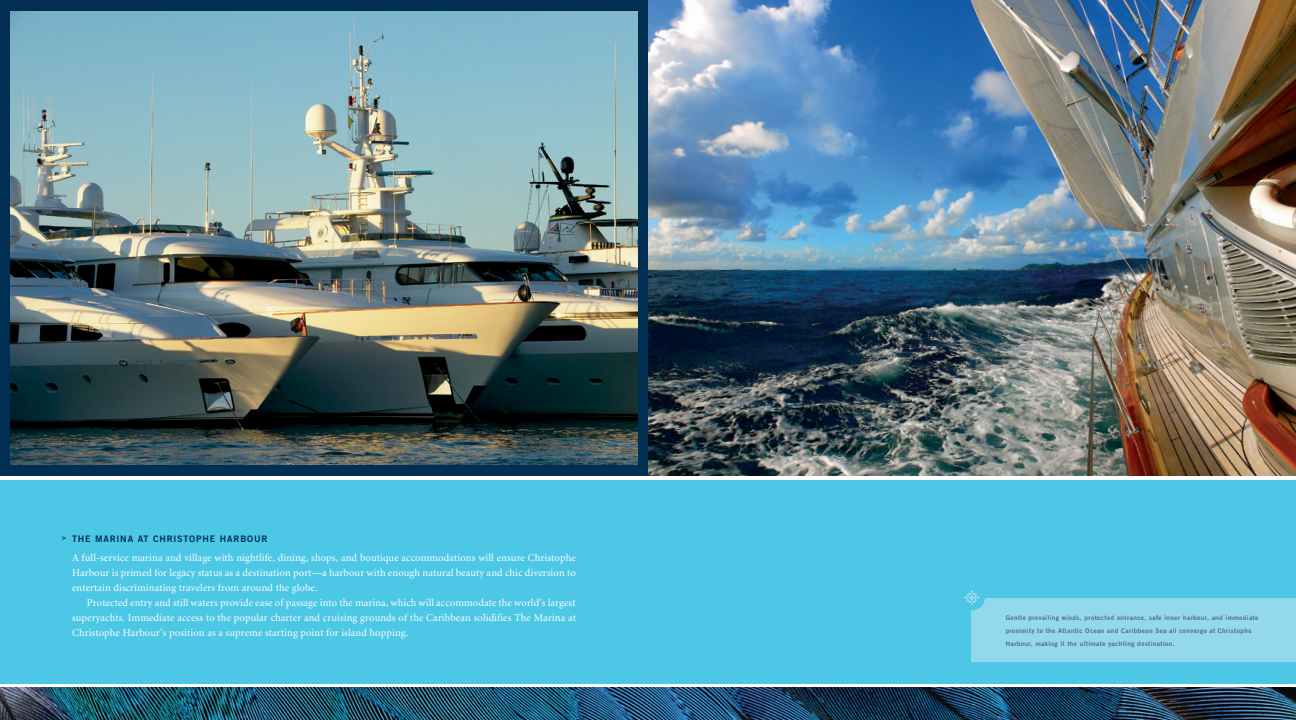
<style>
.page{position:relative;width:1296px;height:720px;background:#fff}
.page>*{position:absolute;margin:0;border:0;box-sizing:border-box;transform-origin:0 0}
.t1{font:10.5px/15px "Minion";letter-spacing:.01em;color:#fff;text-align:justify}
.t2{font:9px "Trade Gothic LT Std Bd 2";letter-spacing:.09em;color:#002f53}
.t3{font:6.5px/13px "Trade Gothic LT Std Bd 2";letter-spacing:.055em;color:#576785}
</style>
<div class="page">
<div style="left:0;top:480px;width:1296px;height:203px;background:#4cc7e6"></div>
<div style="left:0;top:0;width:648px;height:475px;background:#002f53"></div>
<img style="left:11px;top:11px;width:626px;height:453px">
<img style="left:0;top:688px;width:1296px;height:32px">
<img style="left:648px;top:0;width:648px;height:475px">
<div style="left:971px;top:598px;width:325px;height:64px;background:#93d8ed"></div>
<div style="left:959px;top:584px;width:26px;height:26px;background:#4cc7e6;border-radius:50%"></div>
<svg style="left:964px;top:590px;width:16px;height:15px"></svg>
<p class="t2" style="left:62px;top:533px;width:207px"><sup>&gt;</sup> THE MARINA AT CHRISTOPHE HARBOUR</p>
<p class="t1" style="left:72px;top:550px;width:505px">A full-service marina and village with nightlife, dining, shops, and boutique accommodations will ensure Christophe Harbour is primed for legacy status as a destination port—a harbour with enough natural beauty and chic diversion to entertain discriminating travelers from around the globe.</p>
<p class="t1" style="left:72px;top:595px;width:506px;text-indent:15px">Protected entry and still waters provide ease of passage into the marina, which will accommodate the world’s largest superyachts. Immediate access to the popular charter and cruising grounds of the Caribbean solidifies The Marina at Christophe Harbour’s position as a supreme starting point for island hopping.</p>
<p class="t3" style="left:1006px;top:611px;width:254px">Gentle prevailing winds, protected entrance, safe inner harbour, and immediate proximity to the Atlantic Ocean and Caribbean Sea all converge at Christophe<br>Harbour, making it the ultimate yachting destination.</p>
</div>
